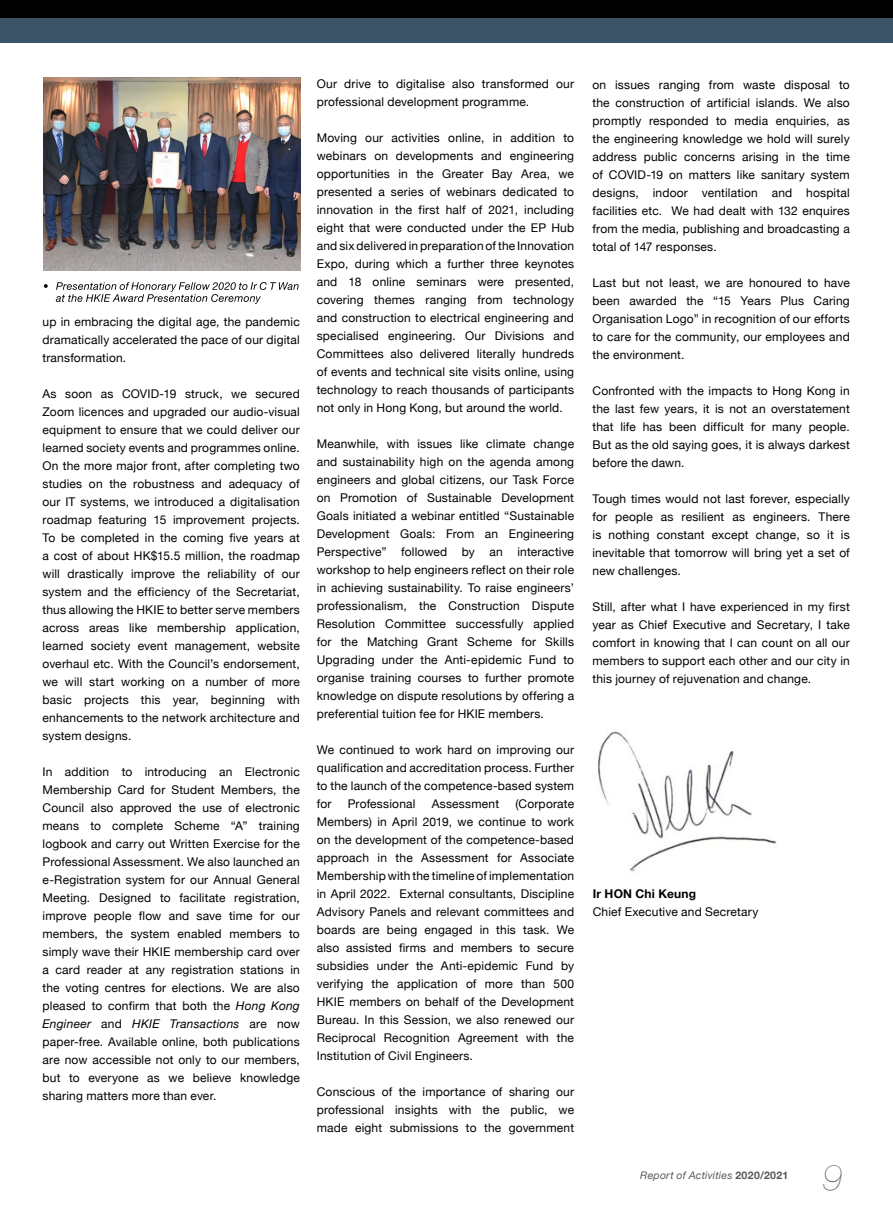
<style>
.page{position:relative;width:893px;height:1212px;background:#fff}
.page>*{position:absolute;margin:0;border:0;box-sizing:border-box;transform-origin:0 0}
.t1{font:italic 200 36px "Helvetica Neue";color:#58595b}
.t2{font:12px/18px "Helvetica Neue";letter-spacing:.015em;color:#000;text-align:justify}
.t3{font:700 12px "Helvetica Neue";letter-spacing:.02em;color:#000}
.t4{font:italic 10.5px "Helvetica Neue";letter-spacing:.02em;color:#58595b}
.s1{font-style:italic}
.s2{font-weight:700;font-style:normal}
</style>
<div class="page">
<div style="left:0;top:0;width:893px;height:43px;background:#3c5467"></div>
<div style="left:0;top:0;width:893px;height:18px;background:#000"></div>
<img style="left:44px;top:78px;width:256px;height:193px">
<svg style="left:44px;top:282px;width:255px;height:22px"></svg>
<img style="left:598px;top:731px;width:179px;height:141px">
<p class="t2" style="left:43px;top:313px;width:259px">up in embracing the digital age, the pandemic dramatically accelerated the pace of our digital transformation.</p>
<p class="t2" style="left:43px;top:385px;width:259px">As soon as COVID-19 struck, we secured Zoom licences and upgraded our audio-visual equipment to ensure that we could deliver our learned society events and programmes online.<br>On the more major front, after completing two studies on the robustness and adequacy of our IT systems, we introduced a digitalisation roadmap featuring 15 improvement projects.<br>To be completed in the coming five years at a cost of about HK$15.5 million, the roadmap will drastically improve the reliability of our system and the efficiency of the Secretariat, thus allowing the HKIE to better serve members across areas like membership application, learned society event management, website overhaul etc. With the Council’s endorsement, we will start working on a number of more basic projects this year, beginning with enhancements to the network architecture and system designs.</p>
<p class="t2" style="left:43px;top:763px;width:259px">In addition to introducing an Electronic Membership Card for Student Members, the Council also approved the use of electronic means to complete Scheme “A” training logbook and carry out Written Exercise for the Professional Assessment. We also launched an e-Registration system for our Annual General Meeting. Designed to facilitate registration, improve people flow and save time for our members, the system enabled members to simply wave their HKIE membership card over a card reader at any registration stations in the voting centres for elections. We are also pleased to confirm that both the <span class="s1">Hong Kong Engineer</span> and <span class="s1">HKIE Transactions</span> are now paper-free. Available online, both publications are now accessible not only to our members, but to everyone as we believe knowledge sharing matters more than ever.</p>
<p class="t2" style="left:317px;top:75px;width:259px">Our drive to digitalise also transformed our professional development programme.</p>
<p class="t2" style="left:317px;top:129px;width:259px">Moving our activities online, in addition to webinars on developments and engineering opportunities in the Greater Bay Area, we presented a series of webinars dedicated to innovation in the first half of 2021, including eight that were conducted under the EP Hub and six delivered in preparation of the Innovation Expo, during which a further three keynotes and 18 online seminars were presented, covering themes ranging from technology and construction to electrical engineering and specialised engineering. Our Divisions and Committees also delivered literally hundreds of events and technical site visits online, using technology to reach thousands of participants not only in Hong Kong, but around the world.</p>
<p class="t2" style="left:317px;top:435px;width:259px">Meanwhile, with issues like climate change and sustainability high on the agenda among engineers and global citizens, our Task Force on Promotion of Sustainable Development Goals initiated a webinar entitled “Sustainable Development Goals: From an Engineering Perspective” followed by an interactive workshop to help engineers reflect on their role in achieving sustainability. To raise engineers’ professionalism, the Construction Dispute Resolution Committee successfully applied for the Matching Grant Scheme for Skills Upgrading under the Anti-epidemic Fund to organise training courses to further promote knowledge on dispute resolutions by offering a preferential tuition fee for HKIE members.</p>
<p class="t2" style="left:317px;top:741px;width:259px">We continued to work hard on improving our qualification and accreditation process. Further to the launch of the competence-based system for</p>
<p class="t2" style="left:317px;top:795px;width:259px;text-indent:199px">(Corporate Members) in April 2019, we continue to work on the development of the competence-based approach in the Assessment for Associate Membership with the timeline of implementation in April 2022. External consultants, Discipline Advisory Panels and relevant committees and boards are being engaged in this task. We also assisted firms and members to secure subsidies under the Anti-epidemic Fund by verifying the application of more than 500<br>HKIE members on behalf of the Development Bureau. In this Session, we also renewed our Reciprocal Recognition Agreement with the Institution of Civil Engineers.</p>
<p class="t2" style="left:317px;top:1083px;width:259px">Conscious of the importance of sharing our professional insights with the public, we made eight submissions to the government</p>
<p class="t2" style="left:348px;top:795px;width:69px">Professional</p>
<p class="t2" style="left:432px;top:795px;width:69px">Assessment</p>
<p class="t2" style="left:592px;top:77px;width:259px">on issues ranging from waste disposal to the construction of artificial islands. We also promptly responded to media enquiries, as the engineering knowledge we hold will surely address public concerns arising in the time of COVID-19 on matters like sanitary system designs, indoor ventilation and hospital facilities etc. We had dealt with 132 enquires from the media, publishing and broadcasting a total of 147 responses.</p>
<p class="t2" style="left:592px;top:275px;width:259px">Last but not least, we are honoured to have been awarded the “15 Years Plus Caring Organisation Logo” in recognition of our efforts to care for the community, our employees and the environment.</p>
<p class="t2" style="left:592px;top:383px;width:259px">Confronted with the impacts to Hong Kong in the last few years, it is not an overstatement that life has been difficult for many people.<br>But as the old saying goes, it is always darkest before the dawn.</p>
<p class="t2" style="left:592px;top:491px;width:259px">Tough times would not last forever, especially for people as resilient as engineers. There is nothing constant except change, so it is inevitable that tomorrow will bring yet a set of new challenges.</p>
<p class="t2" style="left:592px;top:599px;width:259px">Still, after what I have experienced in my first year as Chief Executive and Secretary, I take comfort in knowing that I can count on all our members to support each other and our city in this journey of rejuvenation and change.</p>
<p class="t3" style="left:593px;top:885px;width:105px">Ir HON Chi Keung</p>
<p class="t2" style="left:593px;top:904px;width:167px">Chief Executive and Secretary</p>
<p class="t4" style="left:640px;top:1167px;width:149px">Report of Activities <span class="s2">2020/2021</span></p>
<h1 class="t1" style="left:823px;top:1149px;width:22px">9</h1>
</div>
